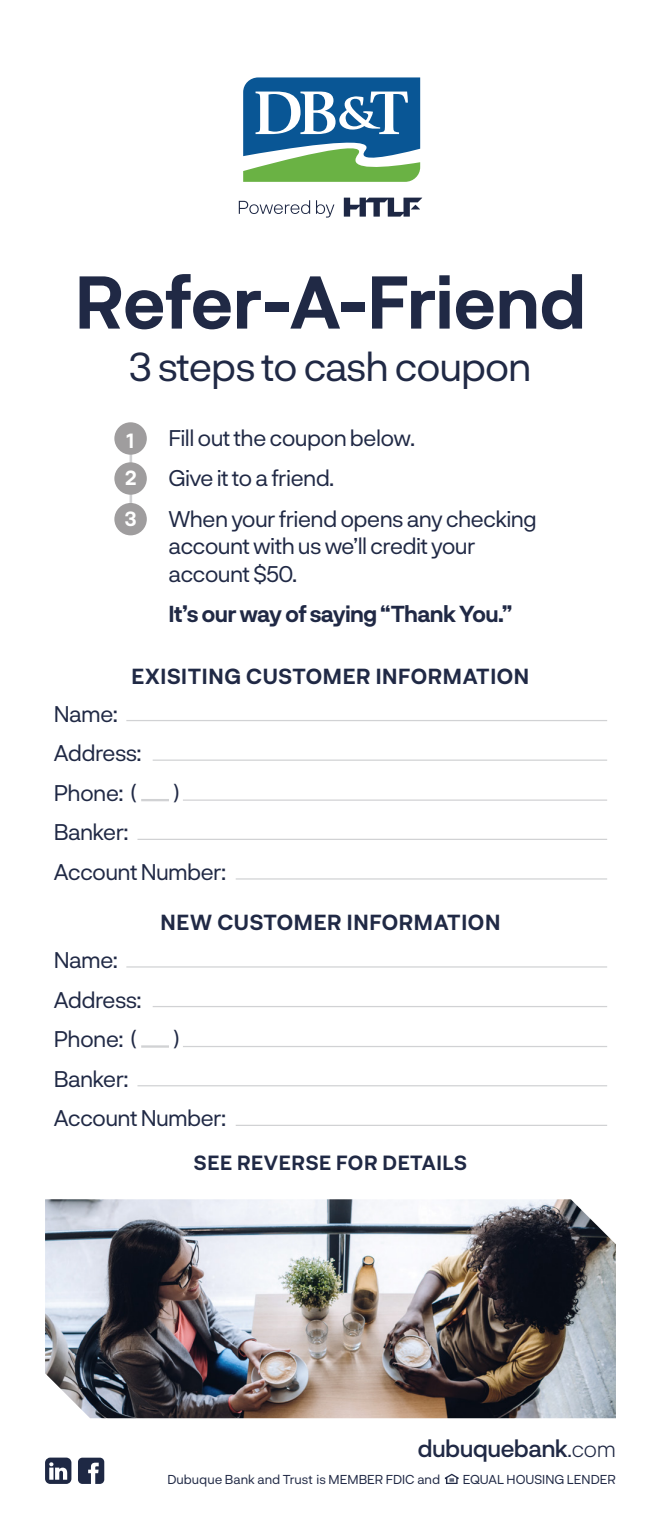
<style>
.page{position:relative;width:661px;height:1530px;background:#fff}
.page>*{position:absolute;margin:0;border:0;box-sizing:border-box;transform-origin:0 0}
.t1{font:700 72.5px "Neurial Grotesk";letter-spacing:-.015em;color:#202945}
.t2{font:40px "Neurial Grotesk";letter-spacing:-.03em;color:#202945}
.t3{font:500 23.75px "Neurial Grotesk";letter-spacing:-.03em;color:#202945}
.t4{font:22.5px/27.5px "Neurial Grotesk";letter-spacing:-.03em;color:#202945}
.t5{font:700 22.5px "Neurial Grotesk";letter-spacing:-.03em;color:#202945}
.t6{font:700 21.25px "Neurial Grotesk";letter-spacing:.03em;color:#202945}
.t7{font:700 20px "Neurial Grotesk";letter-spacing:.03em;color:#202945}
.t8{font:700 20px "Neurial Grotesk";color:#fff}
.t9{font:12.75px "Neurial Grotesk";color:#202945}
.s1{font-weight:300}
.s2{font-weight:300;font-size:22.5px}
</style>
<div class="page">
<svg style="left:238px;top:200px;width:72px;height:14px"></svg>
<svg style="left:316px;top:200px;width:18px;height:18px"></svg>
<svg style="left:343px;top:198px;width:79px;height:19px"></svg>
<svg style="left:243px;top:77px;width:177px;height:105px"></svg>
<hr style="left:129px;top:446px;width:3px;height:75px;background:#d1d2d4">
<div style="left:114px;top:422px;width:33px;height:33px;background:#9f9d9e;border-radius:50%"></div>
<div style="left:114px;top:462px;width:33px;height:33px;background:#9f9d9e;border-radius:50%"></div>
<div style="left:114px;top:503px;width:33px;height:32px;background:#9f9d9e;border-radius:50%"></div>
<hr style="left:126px;top:966px;width:480px;height:2px;background:#d1d2d4">
<hr style="left:126px;top:720px;width:480px;height:1px;background:#d1d2d4">
<hr style="left:152px;top:1006px;width:454px;height:1px;background:#d1d2d4">
<hr style="left:152px;top:760px;width:454px;height:1px;background:#d1d2d4">
<hr style="left:183px;top:1046px;width:423px;height:1px;background:#d1d2d4">
<hr style="left:183px;top:800px;width:423px;height:1px;background:#d1d2d4">
<hr style="left:141px;top:1045px;width:28px;height:3px;background:#d1d2d4">
<hr style="left:141px;top:799px;width:28px;height:2px;background:#d1d2d4">
<hr style="left:137px;top:1085px;width:469px;height:1px;background:#d1d2d4">
<hr style="left:137px;top:839px;width:469px;height:1px;background:#d1d2d4">
<hr style="left:235px;top:1125px;width:371px;height:1px;background:#d1d2d4">
<hr style="left:235px;top:878px;width:371px;height:2px;background:#d1d2d4">
<img style="left:45px;top:1199px;width:570px;height:219px">
<svg style="left:78px;top:1458px;width:26px;height:26px"></svg>
<svg style="left:45px;top:1458px;width:26px;height:26px"></svg>
<svg style="left:444px;top:1474px;width:14px;height:10px"></svg>
<p class="t1" style="left:75px;top:250px;width:512px">Refer-A-Friend</p>
<p class="t2" style="left:129px;top:339px;width:403px">3 steps to cash coupon</p>
<p class="t4" style="left:168px;top:423px;width:248px">Fill out the coupon below.</p>
<p class="t4" style="left:168px;top:463px;width:167px">Give it to a friend.</p>
<p class="t4" style="left:168px;top:504px;width:369px">When your friend opens any checking account with us we’ll credit your account $50.</p>
<p class="t5" style="left:168px;top:598px;width:345px">It’s our way of saying “Thank You.”</p>
<p class="t8" style="left:126px;top:426px;width:9px">1</p>
<p class="t8" style="left:125px;top:464px;width:13px">2</p>
<p class="t8" style="left:125px;top:505px;width:13px">3</p>
<p class="t6" style="left:131px;top:661px;width:399px">EXISITING CUSTOMER INFORMATION</p>
<p class="t4" style="left:54px;top:699px;width:66px">Name:</p>
<p class="t4" style="left:54px;top:738px;width:89px">Address:</p>
<p class="t4" style="left:54px;top:778px;width:84px">Phone: (</p>
<p class="t4" style="left:173px;top:778px;width:8px">)</p>
<p class="t4" style="left:54px;top:817px;width:76px">Banker:</p>
<p class="t4" style="left:54px;top:857px;width:174px">Account Number:</p>
<p class="t6" style="left:160px;top:907px;width:341px">NEW CUSTOMER INFORMATION</p>
<p class="t4" style="left:54px;top:945px;width:66px">Name:</p>
<p class="t4" style="left:54px;top:985px;width:89px">Address:</p>
<p class="t4" style="left:54px;top:1024px;width:84px">Phone: (</p>
<p class="t4" style="left:173px;top:1024px;width:8px">)</p>
<p class="t4" style="left:54px;top:1064px;width:76px">Banker:</p>
<p class="t4" style="left:54px;top:1103px;width:174px">Account Number:</p>
<p class="t7" style="left:194px;top:1149px;width:274px">SEE REVERSE FOR DETAILS</p>
<p class="t3" style="left:417px;top:1432px;width:199px">dubuquebank<span class="s1">.</span><span class="s2">com</span></p>
<p class="t9" style="left:167px;top:1471px;width:274px">Dubuque Bank and Trust is MEMBER FDIC and</p>
<p class="t9" style="left:462px;top:1471px;width:154px">EQUAL HOUSING LENDER</p>
</div>
